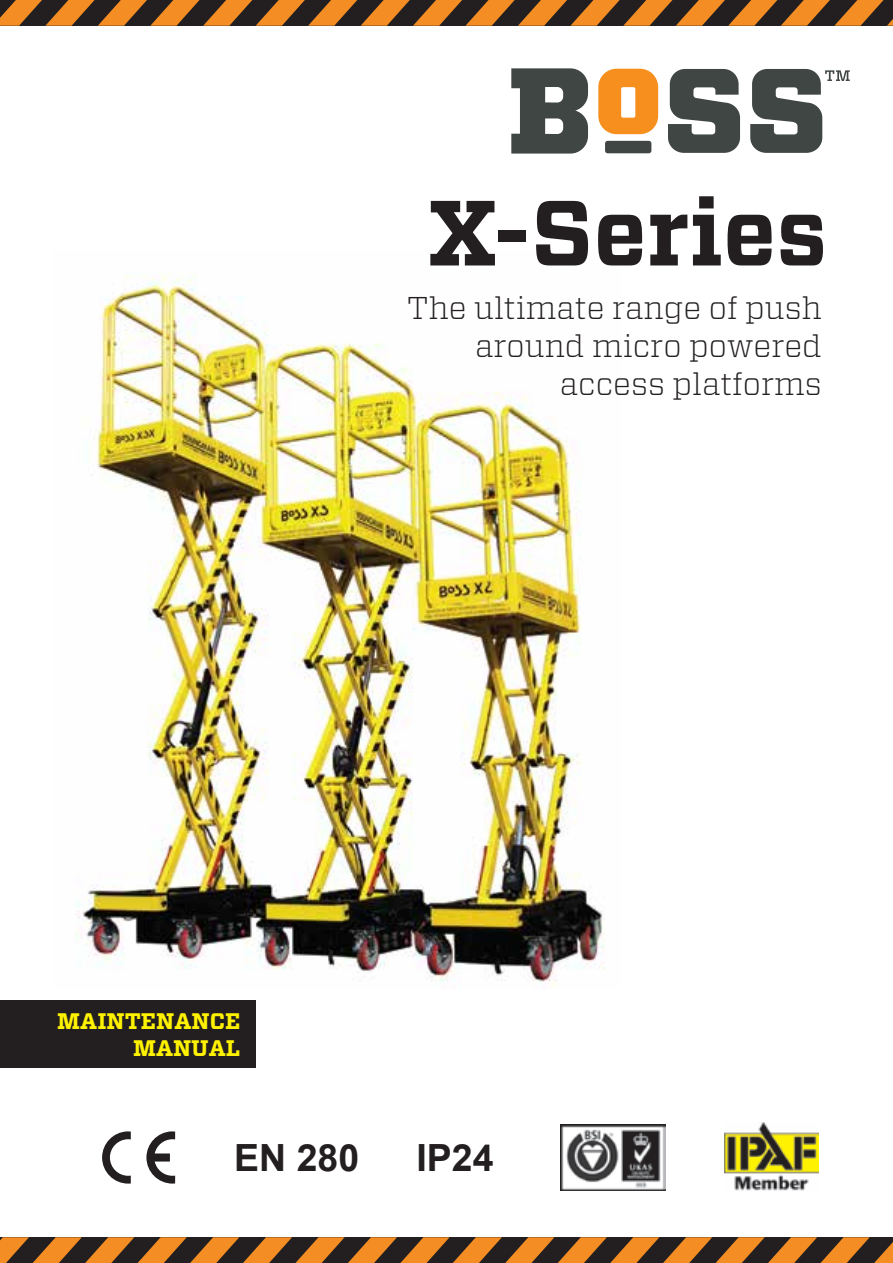
<style>
.page{position:relative;width:893px;height:1263px;background:#fff}
.page>*{position:absolute;margin:0;border:0;box-sizing:border-box;transform-origin:0 0}
.t1{font:700 92.25px "Vitesse";color:#231f20}
.t2{font:700 37.5px "Arial";color:#231f20}
.t3{font:300 31.5px/37.8px "Vitesse";color:#231f20;text-align:right}
.t4{font:700 22.5px/27px "Vitesse";color:#fff200;text-align:right}
</style>
<div class="page">
<img style="left:76px;top:272px;width:529px;height:716px">
<div style="left:0;top:1000px;width:255px;height:68px;background:#231f20"></div>
<svg style="left:102px;top:1131px;width:29px;height:52px"></svg>
<svg style="left:146px;top:1131px;width:29px;height:52px"></svg>
<img style="left:560px;top:1125px;width:105px;height:65px">
<img style="left:724px;top:1123px;width:94px;height:68px">
<svg style="left:511px;top:68px;width:77px;height:86px"></svg>
<svg style="left:598px;top:69px;width:60px;height:65px"></svg>
<svg style="left:668px;top:69px;width:72px;height:84px"></svg>
<div style="left:605px;top:141px;width:46px;height:12px;background:#3f4644;border-radius:3px"></div>
<svg style="left:750px;top:69px;width:100px;height:84px"></svg>
<svg style="left:0;top:0;width:893px;height:26px;background:#895521"></svg>
<svg style="left:0;top:1237px;width:893px;height:26px;background:#895521"></svg>
<h1 class="t1" style="left:428px;top:172px;width:401px">X-Series</h1>
<p class="t3" style="left:407px;top:289px;width:416px">The ultimate range of push around micro powered access platforms</p>
<p class="t4" style="left:57px;top:1007px;width:184px">MAINTENANCE<br>MANUAL</p>
<p class="t2" style="left:234px;top:1133px;width:127px">EN 280</p>
<p class="t2" style="left:416px;top:1133px;width:79px">IP24</p>
</div>
